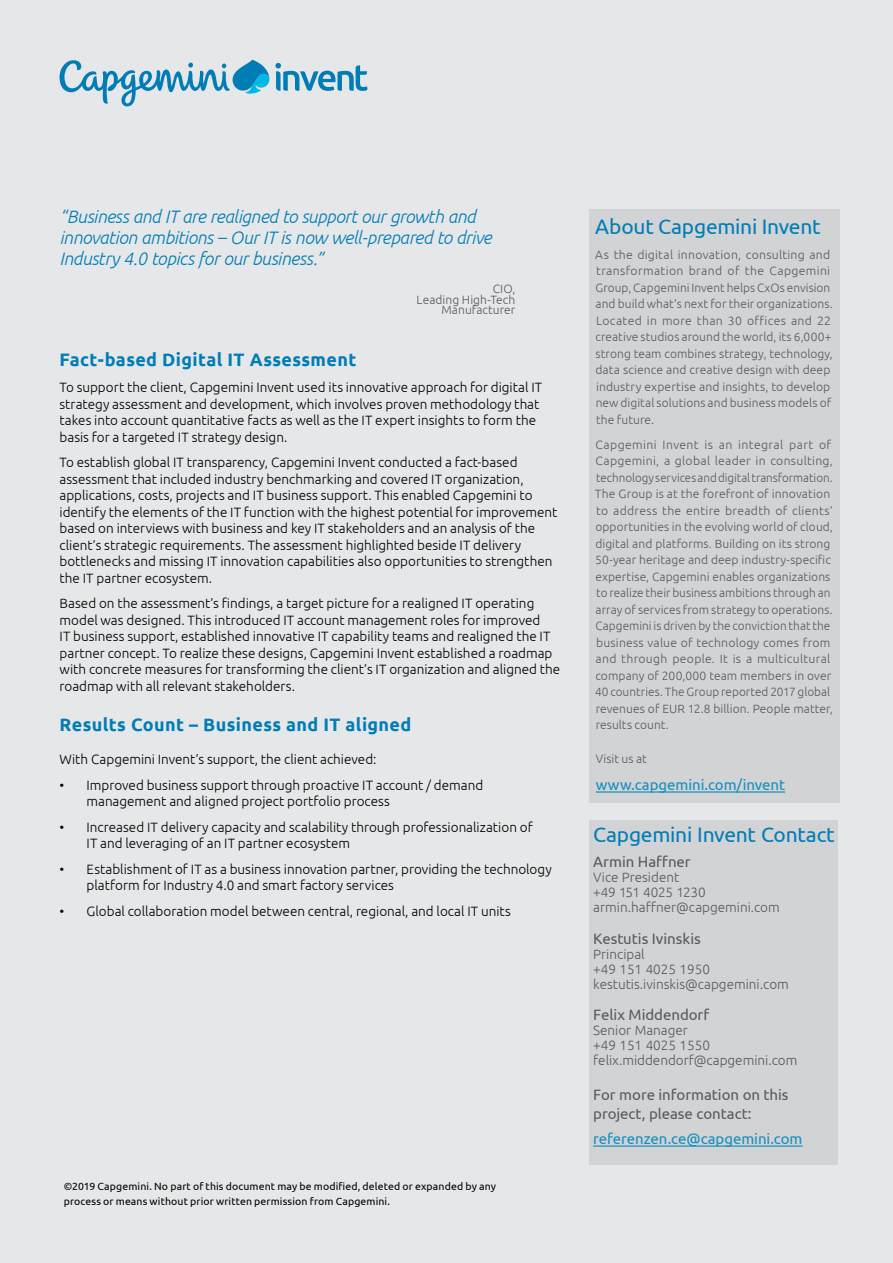
<style>
.page{position:relative;width:893px;height:1263px;background:#e6e7e8}
.page>*{position:absolute;margin:0;border:0;box-sizing:border-box;transform-origin:0 0}
.t1{font:21px "Ubuntu";letter-spacing:-.01em;color:#007db7}
.t2{font:italic 300 18px/21px "Ubuntu";letter-spacing:-.02em;color:#007db7}
.t3{font:700 18px "Ubuntu";letter-spacing:.02em;color:#007db7}
.t4{font:15px/19.5px "Ubuntu";color:#58595b}
.t5{font:15px "Ubuntu";letter-spacing:-.005em;color:#158ec1}
.t6{font:300 13.5px/16.5px "Ubuntu";color:#000}
.t7{font:300 13.5px/15px "Ubuntu";color:#58595b}
.t8{font:300 12px/16.5px "Ubuntu";letter-spacing:.005em;color:#58595b}
.t9{font:10.5px/15px "Ubuntu";letter-spacing:.01em;color:#000}
</style>
<div class="page">
<svg style="left:275px;top:63px;width:92px;height:28px"></svg>
<svg style="left:60px;top:60px;width:209px;height:46px"></svg>
<div style="left:589px;top:820px;width:248px;height:345px;background:#d1d3d4"></div>
<div style="left:589px;top:209px;width:251px;height:593px;background:#d1d3d4"></div>
<hr style="left:596px;top:791px;width:189px;height:2px;background:#158ec1">
<hr style="left:593px;top:1145px;width:210px;height:2px;background:#158ec1">
<h2 class="t2" style="left:60px;top:206px;width:434px">“Business and IT are realigned to support our growth and innovation ambitions – Our IT is now well-prepared to drive<br>Industry 4.0 topics for our business.”</h2>
<p class="t8" style="left:417px;top:284px;width:100px;line-height:10.5px;text-align:right">CIO,<br>Leading High-Tech<br>Manufacturer</p>
<h2 class="t3" style="left:60px;top:349px;width:298px">Fact-based Digital IT Assessment</h2>
<p class="t6" style="left:60px;top:379px;width:484px">To support the client, Capgemini Invent used its innovative approach for digital IT strategy assessment and development, which involves proven methodology that takes into account quantitative facts as well as the IT expert insights to form the basis for a targeted IT strategy design.</p>
<p class="t6" style="left:60px;top:454px;width:499px">To establish global IT transparency, Capgemini Invent conducted a fact-based assessment that included industry benchmarking and covered IT organization, applications, costs, projects and IT business support. This enabled Capgemini to identify the elements of the IT function with the highest potential for improvement based on interviews with business and key IT stakeholders and an analysis of the client’s strategic requirements. The assessment highlighted beside IT delivery bottlenecks and missing IT innovation capabilities also opportunities to strengthen the IT partner ecosystem.</p>
<p class="t6" style="left:60px;top:595px;width:502px">Based on the assessment’s findings, a target picture for a realigned IT operating model was designed. This introduced IT account management roles for improved<br>IT business support, established innovative IT capability teams and realigned the IT partner concept. To realize these designs, Capgemini Invent established a roadmap with concrete measures for transforming the client’s IT organization and aligned the roadmap with all relevant stakeholders.</p>
<h2 class="t3" style="left:60px;top:713px;width:353px">Results Count – Business and IT aligned</h2>
<p class="t6" style="left:60px;top:751px;width:318px">With Capgemini Invent’s support, the client achieved:</p>
<p class="t6" style="left:87px;top:776px;width:398px;text-indent:-27px">• Improved business support through proactive IT account / demand management and aligned project portfolio process</p>
<p class="t6" style="left:87px;top:818px;width:448px;text-indent:-27px">• Increased IT delivery capacity and scalability through professionalization of<br>IT and leveraging of an IT partner ecosystem</p>
<p class="t6" style="left:87px;top:860px;width:467px;text-indent:-27px">• Establishment of IT as a business innovation partner, providing the technology platform for Industry 4.0 and smart factory services</p>
<p class="t6" style="left:60px;top:902px;width:453px">• Global collaboration model between central, regional, and local IT units</p>
<p class="t9" style="left:64px;top:1178px;width:434px">©2019 Capgemini. No part of this document may be modified, deleted or expanded by any process or means without prior written permission from Capgemini.</p>
<h1 class="t1" style="left:595px;top:213px;width:227px">About Capgemini Invent</h1>
<p class="t8" style="left:595px;top:246px;width:239px">As the digital innovation, consulting and transformation brand of the Capgemini Group, Capgemini Invent helps CxOs envision and build what’s next for their organizations.<br>Located in more than 30 offices and 22 creative studios around the world, its 6,000+ strong team combines strategy, technology, data science and creative design with deep industry expertise and insights, to develop new digital solutions and business models of the future.</p>
<p class="t8" style="left:595px;top:436px;width:239px">Capgemini Invent is an integral part of Capgemini, a global leader in consulting, technology services and digital transformation.<br>The Group is at the forefront of innovation to address the entire breadth of clients’ opportunities in the evolving world of cloud, digital and platforms. Building on its strong 50-year heritage and deep industry-specific expertise, Capgemini enables organizations to realize their business ambitions through an array of services from strategy to operations.<br>Capgemini is driven by the conviction that the business value of technology comes from and through people. It is a multicultural company of 200,000 team members in over 40 countries. The Group reported 2017 global revenues of EUR 12.8 billion. People matter, results count.</p>
<p class="t8" style="left:596px;top:750px;width:53px">Visit us at</p>
<p class="t5" style="left:596px;top:776px;width:191px">www.capgemini.com/invent</p>
<h1 class="t1" style="left:593px;top:822px;width:243px">Capgemini Invent Contact</h1>
<p class="t4" style="left:593px;top:852px;width:99px">Armin Haffner</p>
<p class="t7" style="left:593px;top:869px;width:188px">Vice President<br>+49 151 4025 1230 armin.haffner@capgemini.com</p>
<p class="t4" style="left:593px;top:928px;width:109px">Kestutis Ivinskis</p>
<p class="t7" style="left:593px;top:946px;width:197px">Principal<br>+49 151 4025 1950 kestutis.ivinskis@capgemini.com</p>
<p class="t4" style="left:593px;top:1005px;width:118px">Felix Middendorf</p>
<p class="t7" style="left:593px;top:1022px;width:206px">Senior Manager<br>+49 151 4025 1550 felix.middendorf@capgemini.com</p>
<p class="t4" style="left:593px;top:1084px;width:197px">For more information on this project, please contact:</p>
<p class="t5" style="left:593px;top:1130px;width:211px">referenzen.ce@capgemini.com</p>
</div>
